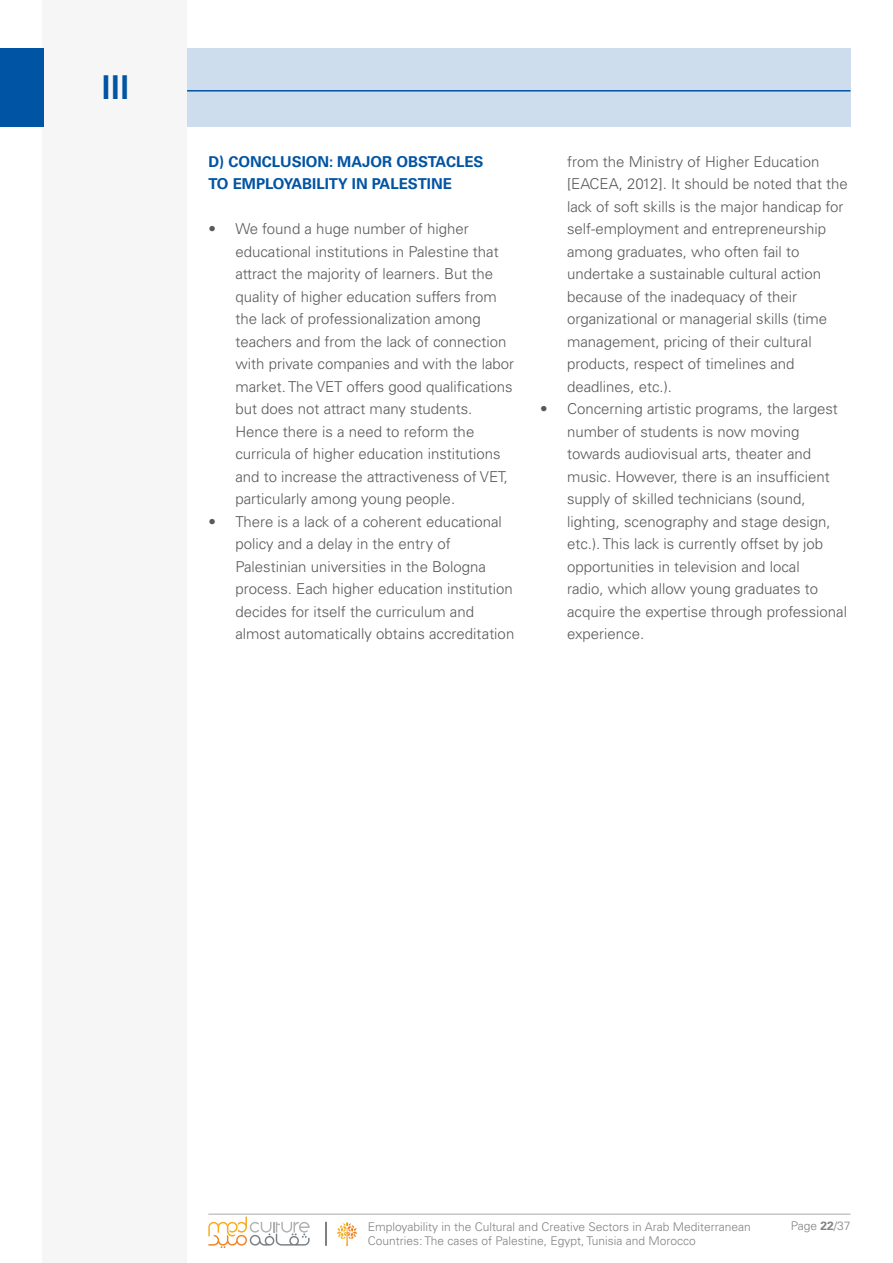
<style>
.page{position:relative;width:893px;height:1263px;background:#fff}
.page>*{position:absolute;margin:0;border:0;box-sizing:border-box;transform-origin:0 0}
.t1{font:700 33px "Century Gothic";color:#0054a4}
.t2{font:300 15px/22.5px "Univers";color:#58595b}
.t3{font:700 15px/22.5px "Univers";color:#0054a4}
.t4{font:300 12px/14.4px "Univers";color:#808285}
.s1{font-family:"Univers CE";font-weight:700}
</style>
<div class="page">
<div style="left:43px;top:0;width:144px;height:1263px;background:#f6f6f6"></div>
<hr style="left:208px;top:1214px;width:642px;height:1px;background:#a7a9ac">
<svg style="left:208px;top:1216px;width:102px;height:32px"></svg>
<svg style="left:337px;top:1222px;width:20px;height:24px"></svg>
<svg style="left:326px;top:1222px;width:1px;height:24px"></svg>
<div style="left:0;top:49px;width:44px;height:78px;background:#0054a4"></div>
<div style="left:187px;top:49px;width:663px;height:78px;background:#cddded"></div>
<h1 class="t1" style="left:102px;top:66px;width:29px">III</h1>
<p class="t3" style="left:208px;top:150px;width:277px">D) CONCLUSION: MAJOR OBSTACLES<br>TO EMPLOYABILITY IN PALESTINE</p>
<p class="t2" style="left:235px;top:217px;width:280px;text-indent:-27px">• We found a huge number of higher educational institutions in Palestine that attract the majority of learners. But the quality of higher education suffers from the lack of professionalization among teachers and from the lack of connection with private companies and with the labor market. The VET offers good qualifications but does not attract many students.<br>Hence there is a need to reform the curricula of higher education institutions and to increase the attractiveness of VET, particularly among young people.</p>
<p class="t2" style="left:235px;top:510px;width:280px;text-indent:-27px">• There is a lack of a coherent educational policy and a delay in the entry of Palestinian universities in the Bologna process. Each higher education institution decides for itself the curriculum and almost automatically obtains accreditation</p>
<p class="t2" style="left:567px;top:150px;width:282px">from the Ministry of Higher Education [EACEA, 2012]. It should be noted that the lack of soft skills is the major handicap for self-employment and entrepreneurship among graduates, who often fail to undertake a sustainable cultural action because of the inadequacy of their organizational or managerial skills (time management, pricing of their cultural products, respect of timelines and deadlines, etc.).</p>
<p class="t2" style="left:567px;top:397px;width:282px;text-indent:-27px">• Concerning artistic programs, the largest number of students is now moving towards audiovisual arts, theater and music. However, there is an insufficient supply of skilled technicians (sound, lighting, scenography and stage design, etc.). This lack is currently offset by job opportunities in television and local<br>radio, which allow young graduates to acquire the expertise through professional experience.</p>
<p class="t4" style="left:368px;top:1219px;width:384px">Employability in the Cultural and Creative Sectors in Arab Mediterranean<br>Countries: The cases of Palestine, Egypt, Tunisia and Morocco</p>
<p class="t4" style="left:791px;top:1218px;width:61px">Page <span class="s1">22</span>/37</p>
</div>
